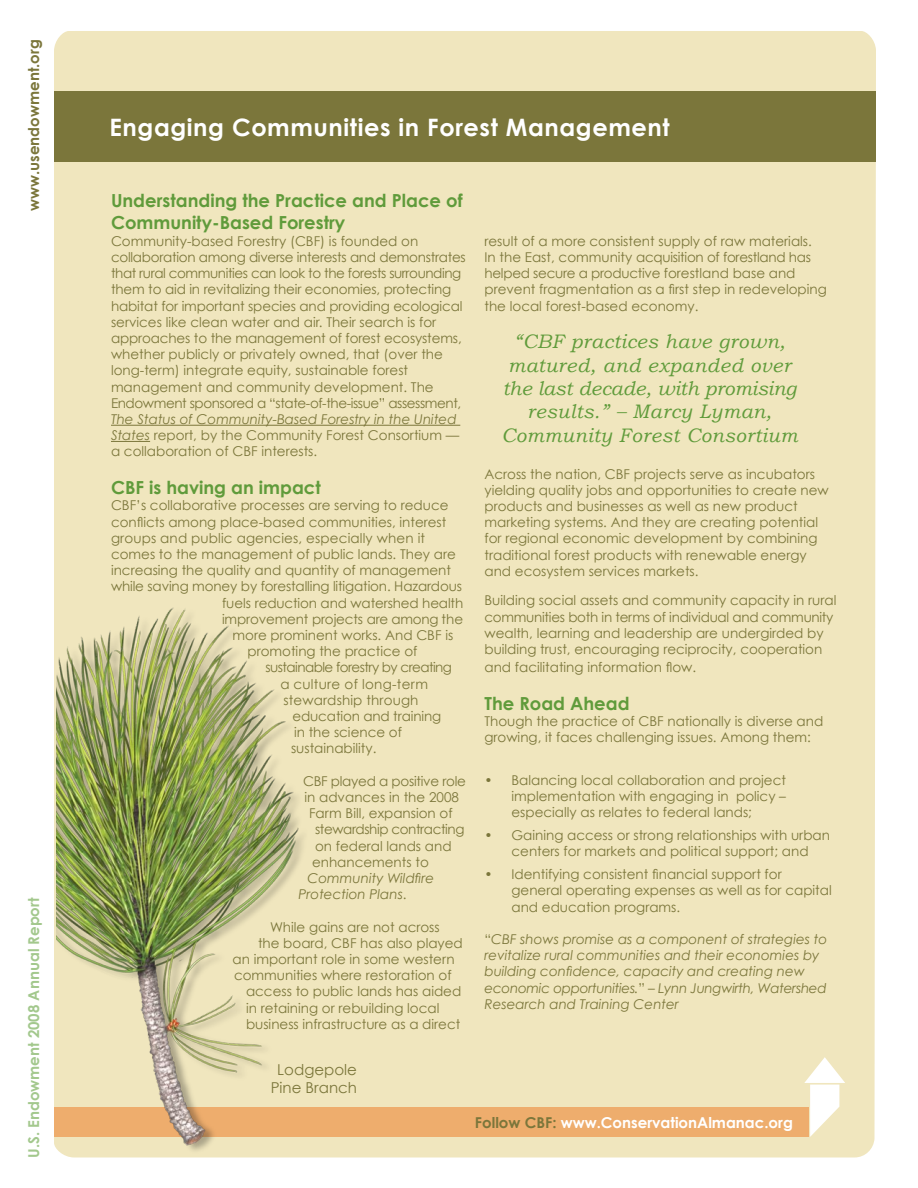
<style>
.page{position:relative;width:918px;height:1188px;background:#fff}
.page>*{position:absolute;margin:0;border:0;box-sizing:border-box;transform-origin:0 0}
.t1{font:700 24px "Century Gothic";letter-spacing:.025em;color:#fff}
.t2{font:italic 19.5px/23.4px "Bookman Old Style";letter-spacing:.025em;color:#609b3b;text-align:center}
.t3{font:700 18px/21.6px "Century Gothic";color:#609b3b}
.t4{font:700 15px "Century Gothic";color:#fff}
.t5{font:700 15px "Century Gothic";color:#a3c88d}
.t6{font:15px/18px "Century Gothic";color:#7b763b;text-align:center}
.t7{font:700 15px "Century Gothic";color:#7b763b}
.t8{font:13.5px/16.2px "Century Gothic";color:#7b763b}
.t9{font:italic 13.5px/16.2px "Century Gothic";color:#7b763b}
.t10{font:13.5px "Century Gothic";letter-spacing:-.04em;color:#7b763b}
.t11{font:13.5px "Century Gothic";letter-spacing:-.02em;color:#7b763b}
.t12{font:13.5px "Century Gothic";letter-spacing:-.03em;color:#7b763b}
.t13{font:13.5px "Century Gothic";letter-spacing:.02em;color:#7b763b}
.s1{font-style:italic}
.s2{font-style:normal}
.s3{color:#7b763b}
</style>
<div class="page">
<div style="left:54px;top:31px;width:822px;height:1126px;background:#f0e6be"></div>
<div style="left:54px;top:92px;width:822px;height:70px;background:#7b763b"></div>
<svg style="left:54px;top:1155px;width:21px;height:3px"></svg>
<div style="left:54px;top:1107px;width:754px;height:30px;background:#eead6d"></div>
<svg style="left:804px;top:1057px;width:41px;height:80px"></svg>
<hr style="left:111px;top:425px;width:349px;height:1px;background:#7b763b">
<hr style="left:111px;top:441px;width:39px;height:1px;background:#7b763b">
<img style="left:57px;top:600px;width:252px;height:556px">
<p class="t7" style="left:24px;top:211px;width:173px;rotate:-90deg">www.usendowment.org</p>
<p class="t5" style="left:24px;top:1158px;width:262px;rotate:-90deg">U.S. Endowment 2008 Annual Report</p>
<h1 class="t1" style="left:110px;top:113px;width:562px">Engaging Communities in Forest Management</h1>
<h3 class="t3" style="left:111px;top:189px;width:353px">Understanding the Practice and Place of<br>Community-Based Forestry</h3>
<p class="t8" style="left:111px;top:233px;width:356px">Community-based Forestry (CBF) is founded on collaboration among diverse interests and demonstrates that rural communities can look to the forests surrounding them to aid in revitalizing their economies, protecting habitat for important species and providing ecological services like clean water and air. Their search is for approaches to the management of forest ecosystems, whether publicly or privately owned, that (over the long-term) integrate equity, sustainable forest management and community development. The Endowment sponsored a “state-of-the-issue” assessment,</p>
<p class="t8" style="left:111px;top:411px;width:350px"><span class="s1">The Status of Community-Based Forestry in the United<br>States</span> report, by the Community Forest Consortium — a collaboration of CBF interests.</p>
<h3 class="t3" style="left:111px;top:476px;width:211px">CBF is having an impact</h3>
<p class="t8" style="left:111px;top:497px;width:339px">CBF’s collaborative processes are serving to reduce</p>
<p class="t8" style="left:111px;top:513px;width:337px">conflicts among place-based communities, interest</p>
<p class="t8" style="left:111px;top:530px;width:316px">groups and public agencies, especially when it</p>
<p class="t8" style="left:111px;top:546px;width:346px">comes to the management of public lands. They are</p>
<p class="t8" style="left:111px;top:562px;width:341px">increasing the quality and quantity of management</p>
<p class="t8" style="left:111px;top:578px;width:353px">while saving money by forestalling litigation. Hazardous</p>
<p class="t8" style="left:222px;top:594px;width:243px">fuels reduction and watershed health</p>
<p class="t8" style="left:222px;top:611px;width:243px">improvement projects are among the</p>
<p class="t8" style="left:232px;top:627px;width:222px">more prominent works. And CBF is</p>
<p class="t8" style="left:248px;top:643px;width:172px">promoting the practice of</p>
<p class="t10" style="left:266px;top:659px;width:188px">sustainable forestry by creating</p>
<p class="t13" style="left:280px;top:675px;width:149px">a culture of long-term</p>
<p class="t8" style="left:284px;top:692px;width:136px">stewardship through</p>
<p class="t8" style="left:292px;top:708px;width:150px">education and training</p>
<p class="t8" style="left:294px;top:724px;width:110px">in the science of</p>
<p class="t8" style="left:291px;top:740px;width:87px">sustainability.</p>
<p class="t11" style="left:303px;top:773px;width:164px">CBF played a positive role</p>
<p class="t8" style="left:304px;top:789px;width:156px">in advances in the 2008</p>
<p class="t8" style="left:309px;top:805px;width:145px">Farm Bill, expansion of</p>
<p class="t12" style="left:315px;top:821px;width:151px">stewardship contracting</p>
<p class="t8" style="left:315px;top:837px;width:138px">on federal lands and</p>
<p class="t8" style="left:312px;top:854px;width:118px">enhancements to</p>
<p class="t9" style="left:298px;top:870px;width:137px;text-indent:9px">Community Wildfire<br>Protection Plans<span class="s2">.</span></p>
<p class="t8" style="left:270px;top:918px;width:171px">While gains are not across</p>
<p class="t8" style="left:258px;top:935px;width:206px">the board, CBF has also played</p>
<p class="t8" style="left:232px;top:951px;width:224px">an important role in some western</p>
<p class="t8" style="left:234px;top:967px;width:219px">communities where restoration of</p>
<p class="t8" style="left:246px;top:983px;width:217px">access to public lands has aided</p>
<p class="t8" style="left:246px;top:999px;width:195px">in retaining or rebuilding local</p>
<p class="t8" style="left:246px;top:1016px;width:216px">business infrastructure as a direct</p>
<p class="t8" style="left:484px;top:233px;width:344px">result of a more consistent supply of raw materials.<br>In the East, community acquisition of forestland has helped secure a productive forestland base and prevent fragmentation as a first step in redeveloping the local forest-based economy.</p>
<h2 class="t2" style="left:501px;top:330px;width:298px">“CBF practices have grown, matured, and expanded over the last decade, with promising results.” – Marcy Lyman,<br>Community Forest Consortium</h2>
<p class="t8" style="left:484px;top:465px;width:346px">Across the nation, CBF projects serve as incubators yielding quality jobs and opportunities to create new products and businesses as well as new product marketing systems. And they are creating potential for regional economic development by combining traditional forest products with renewable energy and ecosystem services markets.</p>
<p class="t8" style="left:484px;top:592px;width:353px">Building social assets and community capacity in rural communities both in terms of individual and community wealth, learning and leadership are undergirded by building trust, encouraging reciprocity, cooperation</p>
<p class="t8" style="left:484px;top:659px;width:213px">and facilitating information flow.</p>
<h3 class="t3" style="left:484px;top:692px;width:147px">The Road Ahead</h3>
<p class="t8" style="left:484px;top:713px;width:340px">Though the practice of CBF nationally is diverse and growing, it faces challenging issues. Among them:</p>
<p class="t8" style="left:512px;top:772px;width:276px;text-align:justify">Balancing local collaboration and project implementation with engaging in policy – especially as relates to federal lands;</p>
<p class="t8" style="left:512px;top:827px;width:320px">Gaining access or strong relationships with urban centers for markets and political support; and</p>
<p class="t8" style="left:512px;top:866px;width:322px">Identifying consistent financial support for general operating expenses as well as for capital and education programs.</p>
<p class="t9" style="left:484px;top:931px;width:344px"><span class="s2">“</span>CBF shows promise as a component of strategies to revitalize rural communities and their economies by building confidence, capacity and creating new economic opportunities.<span class="s2">” –</span> Lynn Jungwirth, Watershed Research and Training Center</p>
<p class="t8" style="left:484px;top:772px;width:10px">•</p>
<p class="t8" style="left:484px;top:827px;width:10px">•</p>
<p class="t8" style="left:484px;top:866px;width:10px">•</p>
<p class="t6" style="left:271px;top:1060px;width:88px">Lodgepole<br>Pine Branch</p>
<p class="t4" style="left:475px;top:1113px;width:319px"><span class="s3">Follow CBF:</span> www.ConservationAlmanac.org</p>
</div>
